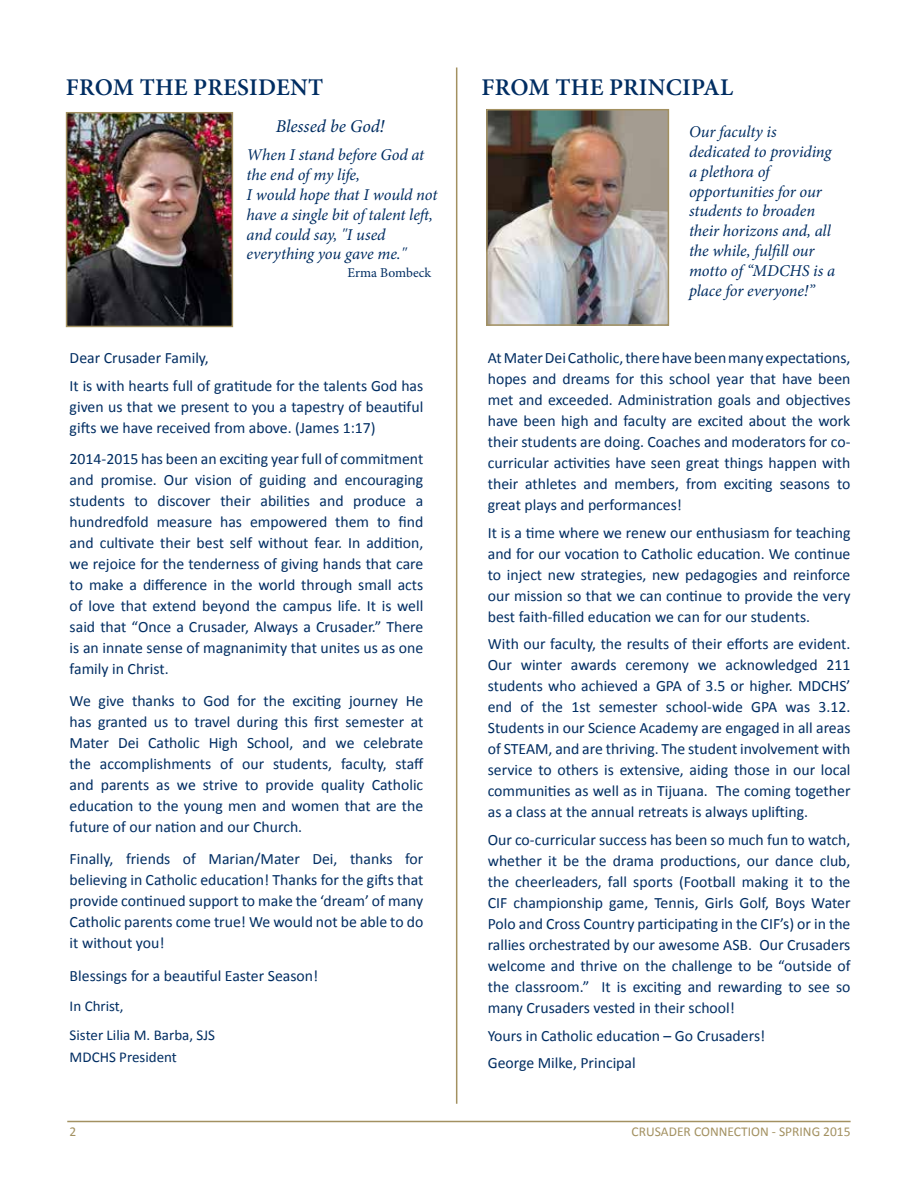
<style>
.page{position:relative;width:918px;height:1188px;background:#fff}
.page>*{position:absolute;margin:0;border:0;box-sizing:border-box;transform-origin:0 0}
.t1{font:600 24px "Minion Pro";letter-spacing:.01em;color:#002d62}
.t2{font:italic 18px "Minion Pro";letter-spacing:-.005em;color:#002d62}
.t3{font:italic 16.5px/19.8px "Minion Pro";letter-spacing:-.005em;color:#002d62}
.t4{font:15.75px/21px "Calibri";color:#002d62;text-align:justify}
.t5{font:15px/29.2px "Calibri";color:#002d62}
.t6{font:13.5px "Calibri";color:#a39161}
.t7{font:13.5px "Minion Pro";color:#002d62}
</style>
<div class="page">
<img style="left:69px;top:115px;width:161px;height:209px">
<div style="left:66px;top:112px;width:167px;height:215px;border:2px solid #a39161"></div>
<hr style="left:456px;top:68px;width:1px;height:1036px;background:#a39161">
<img style="left:489px;top:112px;width:177px;height:211px">
<div style="left:486px;top:109px;width:183px;height:217px;border:2px solid #a39161"></div>
<hr style="left:67px;top:1121px;width:784px;height:1px;background:#a39161">
<h1 class="t1" style="left:66px;top:71px;width:259px">FROM THE PRESIDENT</h1>
<p class="t2" style="left:276px;top:114px;width:110px">Blessed be God!</p>
<p class="t3" style="left:247px;top:145px;width:192px">When I stand before God at the end of my life,<br>I would hope that I would not have a single bit of talent left, and could say, "I used everything you gave me."</p>
<p class="t7" style="left:347px;top:264px;width:85px">Erma Bombeck</p>
<p class="t4" style="left:70px;top:343px;width:355px;line-height:27.8px">Dear Crusader Family,<br>It is with hearts full of gratitude for the talents God has</p>
<p class="t4" style="left:70px;top:395px;width:355px">given us that we present to you a tapestry of beautiful gifts we have received from above. (James 1:17)</p>
<p class="t4" style="left:70px;top:448px;width:355px">2014-2015 has been an exciting year full of commitment and promise. Our vision of guiding and encouraging students to discover their abilities and produce a hundredfold measure has empowered them to find and cultivate their best self without fear. In addition, we rejoice for the tenderness of giving hands that care to make a difference in the world through small acts of love that extend beyond the campus life. It is well said that “Once a Crusader, Always a Crusader.” There is an innate sense of magnanimity that unites us as one family in Christ.</p>
<p class="t4" style="left:70px;top:690px;width:355px">We give thanks to God for the exciting journey He has granted us to travel during this first semester at Mater Dei Catholic High School, and we celebrate the accomplishments of our students, faculty, staff and parents as we strive to provide quality Catholic education to the young men and women that are the future of our nation and our Church.</p>
<p class="t4" style="left:70px;top:848px;width:355px">Finally, friends of Marian/Mater Dei, thanks for believing in Catholic education! Thanks for the gifts that provide continued support to make the ‘dream’ of many Catholic parents come true! We would not be able to do it without you!</p>
<p class="t4" style="left:70px;top:965px;width:250px">Blessings for a beautiful Easter Season!</p>
<p class="t5" style="left:70px;top:990px;width:147px">In Christ,<br>Sister Lilia M. Barba, SJS</p>
<p class="t5" style="left:70px;top:1042px;width:109px">MDCHS President</p>
<h1 class="t1" style="left:482px;top:71px;width:253px">FROM THE PRINCIPAL</h1>
<p class="t3" style="left:689px;top:122px;width:148px">Our faculty is dedicated to providing a plethora of opportunities for our students to broaden their horizons and, all the while, fulfill our motto of “MDCHS is a place for everyone!”</p>
<p class="t4" style="left:488px;top:347px;width:364px">At Mater Dei Catholic, there have been many expectations, hopes and dreams for this school year that have been met and exceeded. Administration goals and objectives have been high and faculty are excited about the work their students are doing. Coaches and moderators for co&shy;curricular activities have seen great things happen with their athletes and members, from exciting seasons to great plays and performances!</p>
<p class="t4" style="left:488px;top:521px;width:364px">It is a time where we renew our enthusiasm for teaching and for our vocation to Catholic education. We continue to inject new strategies, new pedagogies and reinforce our mission so that we can continue to provide the very best faith-filled education we can for our students.</p>
<p class="t4" style="left:488px;top:633px;width:364px">With our faculty, the results of their efforts are evident.<br>Our winter awards ceremony we acknowledged 211 students who achieved a GPA of 3.5 or higher. MDCHS’ end of the 1st semester school-wide GPA was 3.12.<br>Students in our Science Academy are engaged in all areas of STEAM, and are thriving. The student involvement with service to others is extensive, aiding those in our local communities as well as in Tijuana. The coming together as a class at the annual retreats is always uplifting.</p>
<p class="t4" style="left:488px;top:829px;width:364px">Our co-curricular success has been so much fun to watch, whether it be the drama productions, our dance club, the cheerleaders, fall sports (Football making it to the CIF championship game, Tennis, Girls Golf, Boys Water Polo and Cross Country participating in the CIF’s) or in the rallies orchestrated by our awesome ASB. Our Crusaders welcome and thrive on the challenge to be “outside of the classroom.” It is exciting and rewarding to see so many Crusaders vested in their school!</p>
<p class="t4" style="left:488px;top:1021px;width:279px;line-height:27.8px">Yours in Catholic education – Go Crusaders!<br>George Milke, Principal</p>
<p class="t6" style="left:70px;top:1122px;width:8px">2</p>
<p class="t6" style="left:632px;top:1122px;width:220px">CRUSADER CONNECTION - SPRING 2015</p>
</div>
